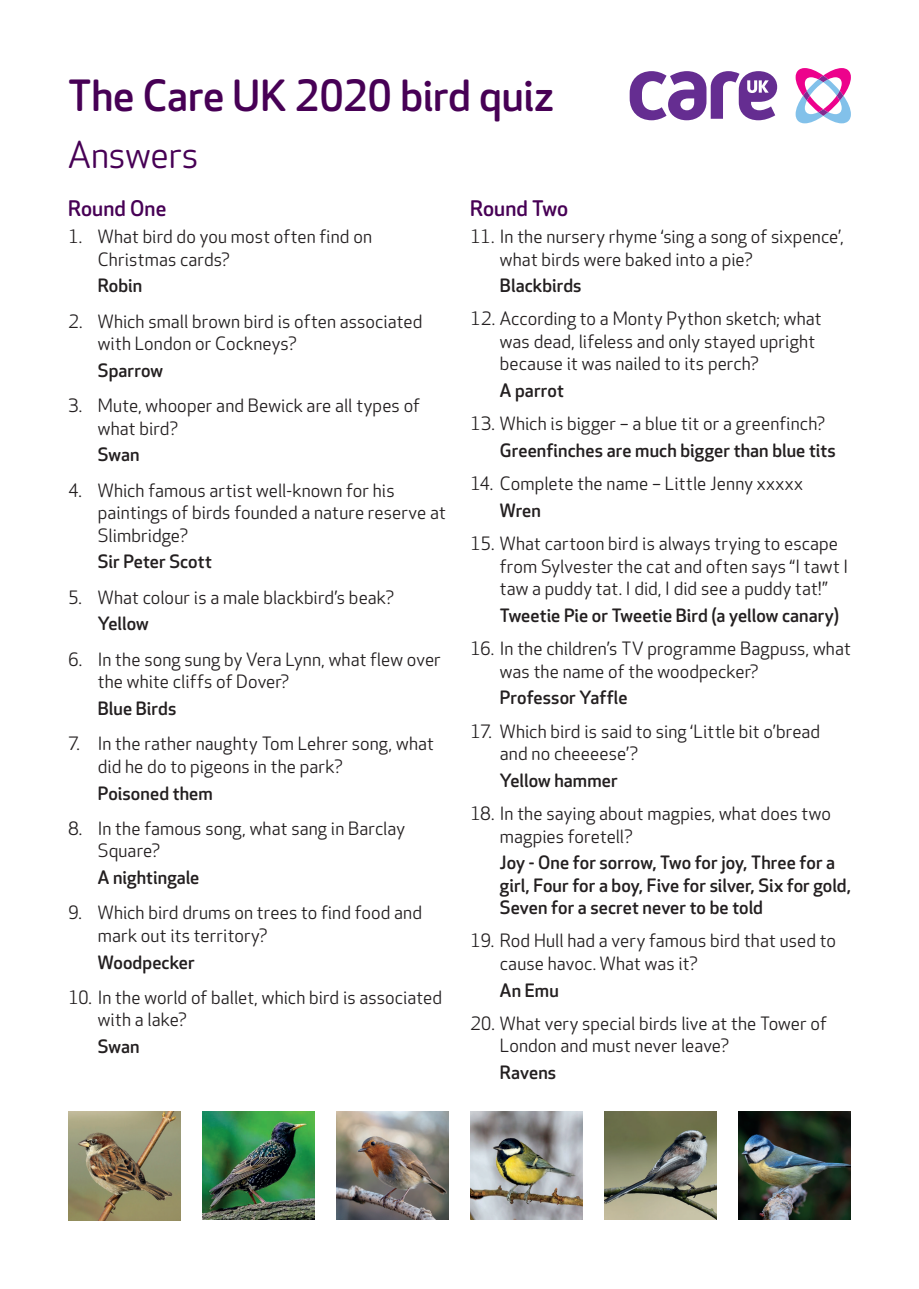
<style>
.page{position:relative;width:919px;height:1289px;background:#fff}
.page>*{position:absolute;margin:0;border:0;box-sizing:border-box;transform-origin:0 0}
.t1{font:500 42px "Apex Rounded";letter-spacing:-.005em;color:#470055}
.t2{font:36px "Apex Rounded";color:#470055}
.t3{font:500 21px "Apex Rounded";letter-spacing:.005em;color:#470055}
.t4{font:18px/22.5px "Apex Rounded";letter-spacing:.005em;color:#231f20}
.t5{font:500 18px/22.5px "Apex Rounded";letter-spacing:.005em;color:#231f20}
</style>
<div class="page">
<svg style="left:795px;top:68px;width:55px;height:55px"></svg>
<svg style="left:629px;top:71px;width:148px;height:49px"></svg>
<img style="left:68px;top:1111px;width:113px;height:109px">
<img style="left:738px;top:1111px;width:112px;height:108px">
<img style="left:336px;top:1111px;width:113px;height:108px">
<img style="left:604px;top:1111px;width:112px;height:108px">
<img style="left:470px;top:1111px;width:113px;height:108px">
<img style="left:202px;top:1111px;width:113px;height:108px">
<h1 class="t1" style="left:68px;top:72px;width:486px">The Care UK 2020 bird quiz</h1>
<h2 class="t2" style="left:68px;top:135px;width:132px">Answers</h2>
<p class="t3" style="left:68px;top:197px;width:100px">Round One</p>
<p class="t4" style="left:98px;top:226px;width:276px;text-indent:-30px">1. What bird do you most often find on<br>Christmas cards?</p>
<p class="t5" style="left:98px;top:275px;width:46px">Robin</p>
<p class="t4" style="left:98px;top:310px;width:326px;text-indent:-30px">2. Which small brown bird is often associated with London or Cockneys?</p>
<p class="t5" style="left:98px;top:359px;width:67px">Sparrow</p>
<p class="t4" style="left:98px;top:395px;width:324px;text-indent:-30px">3. Mute, whooper and Bewick are all types of what bird?</p>
<p class="t5" style="left:98px;top:444px;width:43px">Swan</p>
<p class="t4" style="left:98px;top:479px;width:349px;text-indent:-30px">4. Which famous artist well-known for his paintings of birds founded a nature reserve at<br>Slimbridge?</p>
<p class="t5" style="left:98px;top:551px;width:116px">Sir Peter Scott</p>
<p class="t4" style="left:68px;top:586px;width:328px">5. What colour is a male blackbird’s beak?</p>
<p class="t5" style="left:98px;top:613px;width:52px">Yellow</p>
<p class="t4" style="left:98px;top:648px;width:344px;text-indent:-30px">6. In the song sung by Vera Lynn, what flew over the white cliffs of Dover?</p>
<p class="t5" style="left:98px;top:697px;width:80px">Blue Birds</p>
<p class="t4" style="left:98px;top:733px;width:337px;text-indent:-30px">7. In the rather naughty Tom Lehrer song, what did he do to pigeons in the park?</p>
<p class="t5" style="left:98px;top:782px;width:116px">Poisoned them</p>
<p class="t4" style="left:98px;top:817px;width:309px;text-indent:-30px">8. In the famous song, what sang in Barclay<br>Square?</p>
<p class="t5" style="left:98px;top:866px;width:103px">A nightingale</p>
<p class="t4" style="left:98px;top:902px;width:325px;text-indent:-30px">9. Which bird drums on trees to find food and mark out its territory?</p>
<p class="t5" style="left:98px;top:951px;width:98px">Woodpecker</p>
<p class="t4" style="left:98px;top:986px;width:345px;text-indent:-30px">10. In the world of ballet, which bird is associated with a lake?</p>
<p class="t5" style="left:98px;top:1036px;width:43px">Swan</p>
<p class="t3" style="left:470px;top:197px;width:99px">Round Two</p>
<p class="t4" style="left:500px;top:226px;width:345px;text-indent:-30px">11. In the nursery rhyme ‘sing a song of sixpence’, what birds were baked into a pie?</p>
<p class="t5" style="left:500px;top:275px;width:83px">Blackbirds</p>
<p class="t4" style="left:500px;top:308px;width:323px;text-indent:-30px">12. According to a Monty Python sketch; what was dead, lifeless and only stayed upright because it was nailed to its perch?</p>
<p class="t5" style="left:500px;top:380px;width:65px">A parrot</p>
<p class="t4" style="left:470px;top:413px;width:357px">13. Which is bigger – a blue tit or a greenfinch?</p>
<p class="t5" style="left:500px;top:440px;width:337px">Greenfinches are much bigger than blue tits</p>
<p class="t4" style="left:470px;top:473px;width:334px">14. Complete the name – Little Jenny xxxxx</p>
<p class="t5" style="left:500px;top:500px;width:43px">Wren</p>
<p class="t4" style="left:500px;top:533px;width:350px;text-indent:-30px">15. What cartoon bird is always trying to escape from Sylvester the cat and often says “I tawt I taw a puddy tat. I did, I did see a puddy tat!”</p>
<p class="t5" style="left:500px;top:604px;width:341px">Tweetie Pie or Tweetie Bird (a yellow canary)</p>
<p class="t4" style="left:500px;top:638px;width:352px;text-indent:-30px">16. In the children’s TV programme Bagpuss, what was the name of the woodpecker?</p>
<p class="t5" style="left:500px;top:687px;width:129px">Professor Yaffle</p>
<p class="t4" style="left:500px;top:720px;width:322px;text-indent:-30px">17. Which bird is said to sing ‘Little bit o’bread and no cheeeese’?</p>
<p class="t5" style="left:500px;top:769px;width:119px">Yellow hammer</p>
<p class="t4" style="left:500px;top:802px;width:332px;text-indent:-30px">18. In the saying about magpies, what does two magpies foretell?</p>
<p class="t5" style="left:500px;top:852px;width:352px">Joy - One for sorrow, Two for joy, Three for a girl, Four for a boy, Five for silver, Six for gold,<br>Seven for a secret never to be told</p>
<p class="t4" style="left:500px;top:930px;width:337px;text-indent:-30px">19. Rod Hull had a very famous bird that used to cause havoc. What was it?</p>
<p class="t5" style="left:500px;top:979px;width:60px">An Emu</p>
<p class="t4" style="left:500px;top:1012px;width:328px;text-indent:-30px">20. What very special birds live at the Tower of<br>London and must never leave?</p>
<p class="t5" style="left:500px;top:1061px;width:58px">Ravens</p>
</div>
